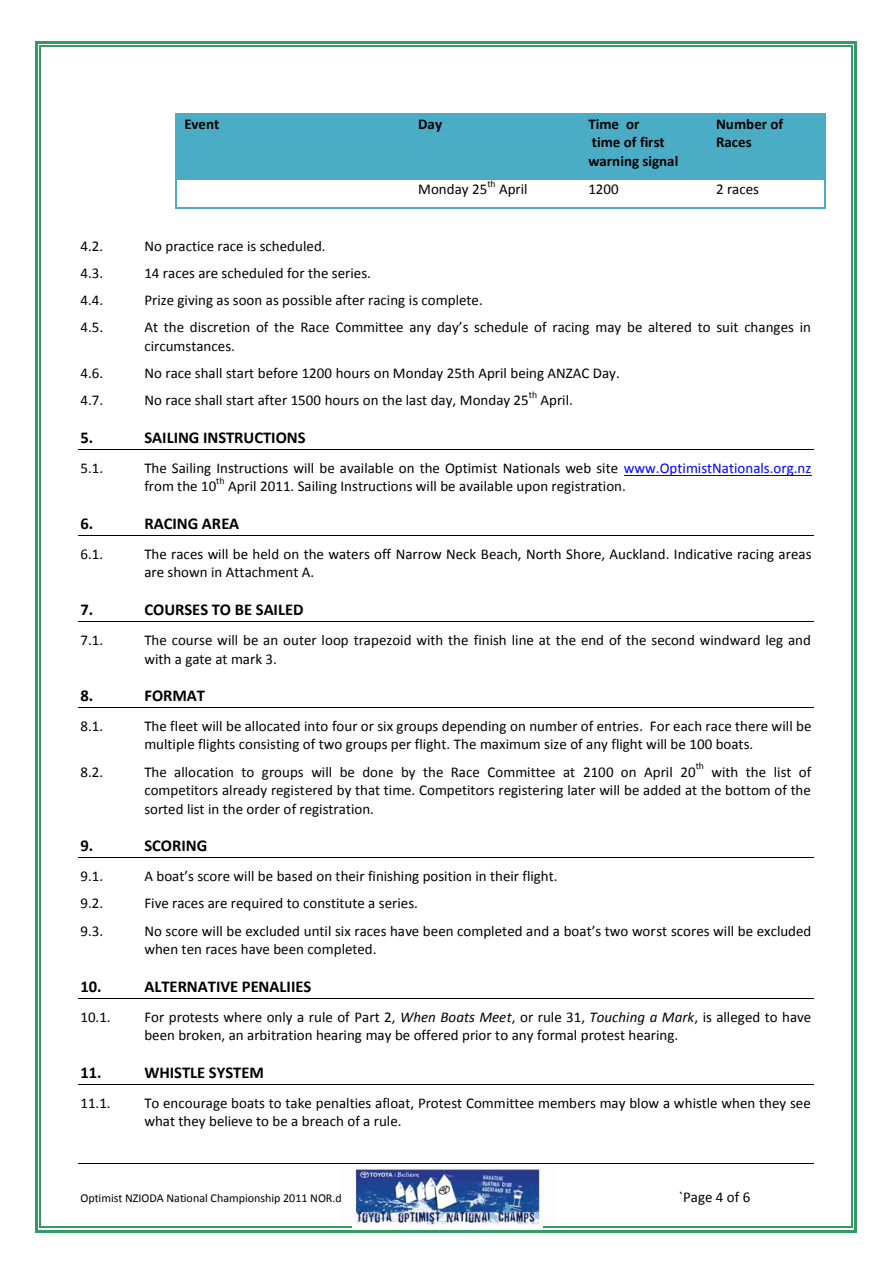
<style>
.page{position:relative;width:893px;height:1263px;background:#fff}
.page>*{position:absolute;margin:0;border:0;box-sizing:border-box;transform-origin:0 0}
.t1{font:700 16.5px "Calibri";color:#000}
.t2{font:15px/18.3px "Calibri";color:#000}
.t3{font:700 15px/18.3px "Calibri";color:#000}
.t4{font:12px "Calibri";letter-spacing:-.005em;color:#000}
.t5{font:9.75px "Calibri";color:#000}
.s1{color:#00f}
.s2{font-style:italic}
</style>
<div class="page">
<hr style="left:78px;top:1163px;width:736px;height:1px;background:#000">
<div style="left:177px;top:115px;width:7px;height:27px;background:#4bacc6"></div>
<div style="left:402px;top:115px;width:8px;height:27px;background:#4bacc6"></div>
<div style="left:177px;top:142px;width:233px;height:37px;background:#4bacc6"></div>
<div style="left:184px;top:115px;width:218px;height:27px;background:#4bacc6"></div>
<div style="left:410px;top:115px;width:8px;height:27px;background:#4bacc6"></div>
<div style="left:572px;top:115px;width:8px;height:27px;background:#4bacc6"></div>
<div style="left:410px;top:142px;width:170px;height:37px;background:#4bacc6"></div>
<div style="left:418px;top:115px;width:154px;height:27px;background:#4bacc6"></div>
<div style="left:580px;top:115px;width:8px;height:64px;background:#4bacc6"></div>
<div style="left:700px;top:115px;width:8px;height:64px;background:#4bacc6"></div>
<div style="left:588px;top:115px;width:112px;height:18px;background:#4bacc6"></div>
<div style="left:588px;top:133px;width:112px;height:18px;background:#4bacc6"></div>
<div style="left:588px;top:151px;width:112px;height:28px;background:#4bacc6"></div>
<div style="left:708px;top:115px;width:8px;height:45px;background:#4bacc6"></div>
<div style="left:817px;top:115px;width:7px;height:45px;background:#4bacc6"></div>
<div style="left:708px;top:160px;width:116px;height:19px;background:#4bacc6"></div>
<div style="left:716px;top:115px;width:101px;height:18px;background:#4bacc6"></div>
<div style="left:716px;top:133px;width:101px;height:27px;background:#4bacc6"></div>
<hr style="left:177px;top:113px;width:233px;height:2px;background:#4bacc6">
<hr style="left:412px;top:113px;width:168px;height:2px;background:#4bacc6">
<hr style="left:582px;top:113px;width:126px;height:2px;background:#4bacc6">
<hr style="left:709px;top:113px;width:115px;height:2px;background:#4bacc6">
<hr style="left:176px;top:115px;width:1px;height:64px;background:#4bacc6">
<hr style="left:824px;top:115px;width:2px;height:64px;background:#4bacc6">
<hr style="left:177px;top:179px;width:233px;height:1px;background:#4bacc6">
<hr style="left:412px;top:179px;width:168px;height:1px;background:#4bacc6">
<hr style="left:582px;top:179px;width:126px;height:1px;background:#4bacc6">
<hr style="left:709px;top:179px;width:115px;height:1px;background:#4bacc6">
<svg style="left:176px;top:179px;width:1px;height:30px"></svg>
<hr style="left:177px;top:207px;width:233px;height:2px;background:#4bacc6">
<hr style="left:412px;top:207px;width:168px;height:2px;background:#4bacc6">
<hr style="left:582px;top:207px;width:126px;height:2px;background:#4bacc6">
<hr style="left:709px;top:207px;width:115px;height:2px;background:#4bacc6">
<hr style="left:824px;top:180px;width:2px;height:27px;background:#4bacc6">
<hr style="left:78px;top:449px;width:736px;height:1px;background:#000">
<hr style="left:624px;top:475px;width:188px;height:1px;background:#00f">
<hr style="left:78px;top:535px;width:736px;height:1px;background:#000">
<hr style="left:78px;top:621px;width:736px;height:1px;background:#000">
<hr style="left:78px;top:707px;width:736px;height:1px;background:#000">
<hr style="left:78px;top:857px;width:736px;height:1px;background:#000">
<hr style="left:78px;top:998px;width:736px;height:1px;background:#000">
<hr style="left:78px;top:1084px;width:736px;height:1px;background:#000">
<svg style="left:35px;top:41px;width:6px;height:5px"></svg>
<hr style="left:41px;top:41px;width:810px;height:3px;background:#396">
<hr style="left:41px;top:45px;width:810px;height:2px;background:#396">
<svg style="left:851px;top:41px;width:6px;height:5px"></svg>
<hr style="left:35px;top:46px;width:3px;height:1181px;background:#396">
<hr style="left:40px;top:46px;width:1px;height:1181px;background:#396">
<hr style="left:854px;top:46px;width:3px;height:1181px;background:#396">
<hr style="left:851px;top:46px;width:1px;height:1181px;background:#396">
<svg style="left:35px;top:1227px;width:6px;height:5px"></svg>
<hr style="left:41px;top:1229px;width:810px;height:3px;background:#396">
<hr style="left:41px;top:1227px;width:810px;height:1px;background:#396">
<svg style="left:851px;top:1227px;width:6px;height:5px"></svg>
<img style="left:355px;top:1168px;width:186px;height:57px">
<p class="t3" style="left:184px;top:114px;width:37px">Event</p>
<p class="t3" style="left:418px;top:114px;width:25px">Day</p>
<p class="t3" style="left:588px;top:114px;width:91px">Time or<br>time of first warning signal</p>
<p class="t3" style="left:716px;top:114px;width:69px">Number of<br>Races</p>
<p class="t2" style="left:418px;top:179px;width:71px">Monday 25</p>
<p class="t5" style="left:487px;top:177px;width:10px">th</p>
<p class="t2" style="left:499px;top:179px;width:30px">April</p>
<p class="t2" style="left:588px;top:179px;width:32px">1200</p>
<p class="t2" style="left:716px;top:179px;width:44px">2 races</p>
<p class="t2" style="left:80px;top:236px;width:24px">4.2.</p>
<p class="t2" style="left:144px;top:236px;width:183px">No practice race is scheduled.</p>
<p class="t2" style="left:80px;top:263px;width:24px">4.3.</p>
<p class="t2" style="left:144px;top:263px;width:228px">14 races are scheduled for the series.</p>
<p class="t2" style="left:80px;top:290px;width:24px">4.4.</p>
<p class="t2" style="left:144px;top:290px;width:340px">Prize giving as soon as possible after racing is complete.</p>
<p class="t2" style="left:80px;top:318px;width:24px">4.5.</p>
<p class="t2" style="left:144px;top:318px;width:668px">At the discretion of the Race Committee any day’s schedule of racing may be altered to suit changes in circumstances.</p>
<p class="t2" style="left:80px;top:363px;width:24px">4.6.</p>
<p class="t2" style="left:144px;top:363px;width:477px">No race shall start before 1200 hours on Monday 25th April being ANZAC Day.</p>
<p class="t2" style="left:81px;top:390px;width:24px">4.7.</p>
<p class="t2" style="left:144px;top:390px;width:386px">No race shall start after 1500 hours on the last day, Monday 25</p>
<p class="t5" style="left:529px;top:388px;width:10px">th</p>
<p class="t2" style="left:540px;top:390px;width:34px">April.</p>
<p class="t1" style="left:80px;top:427px;width:14px">5.</p>
<p class="t1" style="left:144px;top:427px;width:163px">SAILING INSTRUCTIONS</p>
<p class="t2" style="left:80px;top:458px;width:24px">5.1.</p>
<p class="t2" style="left:144px;top:458px;width:668px">The Sailing Instructions will be available on the Optimist Nationals web site <span class="s1">www.OptimistNationals.org.nz </span>from the 10</p>
<p class="t5" style="left:216px;top:475px;width:10px">th</p>
<p class="t2" style="left:228px;top:477px;width:399px">April 2011. Sailing Instructions will be available upon registration.</p>
<p class="t1" style="left:80px;top:513px;width:14px">6.</p>
<p class="t1" style="left:144px;top:513px;width:96px">RACING AREA</p>
<p class="t2" style="left:80px;top:544px;width:24px">6.1.</p>
<p class="t2" style="left:144px;top:544px;width:669px">The races will be held on the waters off Narrow Neck Beach, North Shore, Auckland. Indicative racing areas are shown in Attachment A.</p>
<p class="t1" style="left:80px;top:599px;width:14px">7.</p>
<p class="t1" style="left:144px;top:599px;width:161px">COURSES TO BE SAILED</p>
<p class="t2" style="left:80px;top:630px;width:24px">7.1.</p>
<p class="t2" style="left:144px;top:630px;width:668px">The course will be an outer loop trapezoid with the finish line at the end of the second windward leg and with a gate at mark 3.</p>
<p class="t1" style="left:80px;top:685px;width:14px">8.</p>
<p class="t1" style="left:144px;top:685px;width:62px">FORMAT</p>
<p class="t2" style="left:80px;top:716px;width:24px">8.1.</p>
<p class="t2" style="left:144px;top:716px;width:669px">The fleet will be allocated into four or six groups depending on number of entries. For each race there will be multiple flights consisting of two groups per flight. The maximum size of any flight will be 100 boats.</p>
<p class="t2" style="left:80px;top:762px;width:24px">8.2.</p>
<p class="t2" style="left:144px;top:762px;width:553px">The allocation to groups will be done by the Race Committee at 2100 on April 20</p>
<p class="t5" style="left:696px;top:760px;width:10px">th</p>
<p class="t2" style="left:144px;top:762px;width:668px;text-align:justify;text-indent:567px">with the list of competitors already registered by that time. Competitors registering later will be added at the bottom of the sorted list in the order of registration.</p>
<p class="t1" style="left:80px;top:835px;width:14px">9.</p>
<p class="t1" style="left:144px;top:835px;width:64px">SCORING</p>
<p class="t2" style="left:80px;top:866px;width:24px">9.1.</p>
<p class="t2" style="left:144px;top:866px;width:415px">A boat’s score will be based on their finishing position in their flight.</p>
<p class="t2" style="left:80px;top:893px;width:24px">9.2.</p>
<p class="t2" style="left:144px;top:893px;width:275px">Five races are required to constitute a series.</p>
<p class="t2" style="left:80px;top:921px;width:24px">9.3.</p>
<p class="t2" style="left:144px;top:921px;width:668px">No score will be excluded until six races have been completed and a boat’s two worst scores will be excluded when ten races have been completed.</p>
<p class="t1" style="left:80px;top:976px;width:23px">10.</p>
<p class="t1" style="left:144px;top:976px;width:168px">ALTERNATIVE PENALIIES</p>
<p class="t2" style="left:80px;top:1007px;width:32px">10.1.</p>
<p class="t2" style="left:144px;top:1007px;width:668px">For protests where only a rule of Part 2, <span class="s2">When Boats Meet</span>, or rule 31, <span class="s2">Touching a Mark</span>, is alleged to have been broken, an arbitration hearing may be offered prior to any formal protest hearing.</p>
<p class="t1" style="left:80px;top:1062px;width:23px">11.</p>
<p class="t1" style="left:144px;top:1062px;width:121px">WHISTLE SYSTEM</p>
<p class="t2" style="left:80px;top:1093px;width:32px">11.1.</p>
<p class="t2" style="left:144px;top:1093px;width:668px">To encourage boats to take penalties afloat, Protest Committee members may blow a whistle when they see what they believe to be a breach of a rule.</p>
<p class="t4" style="left:80px;top:1190px;width:274px">Optimist NZIODA National Championship 2011 NOR.doc</p>
<p class="t2" style="left:679px;top:1187px;width:73px">`Page 4 of 6</p>
</div>
